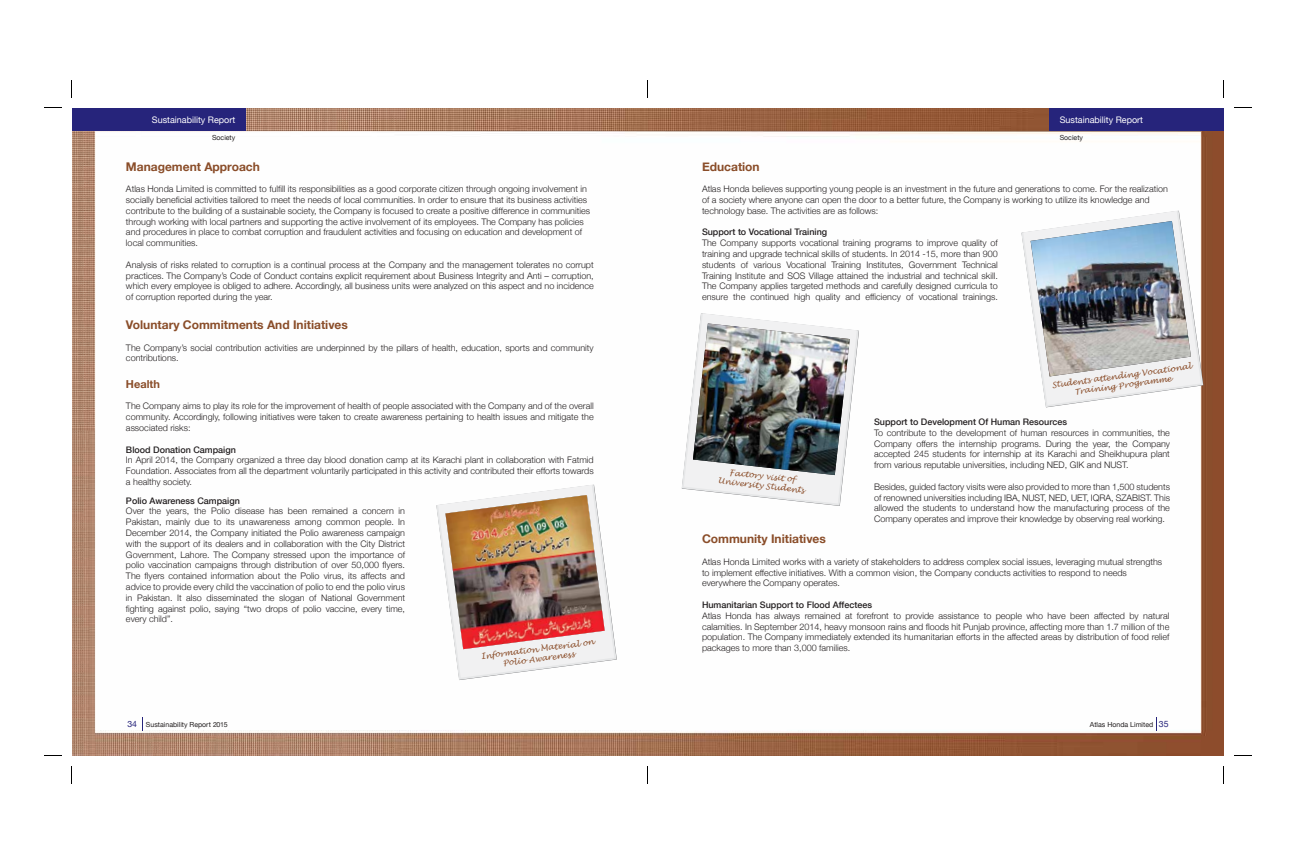
<style>
.page{position:relative;width:1296px;height:864px;background:#fff}
.page>*{position:absolute;margin:0;border:0;box-sizing:border-box;transform-origin:0 0}
.t1{font:700 12px "Helvetica Neue";color:#8a4d29}
.t2{font:700 11px "Helvetica Neue";color:#8a4d29}
.t3{font:300 9px/10.8px "Helvetica Neue";color:#231f20}
.t4{font:9px "Helvetica Neue";color:#fff}
.t5{font:italic 8px/9.6px "Lucida Handwriting";color:#8a4d29;text-align:center}
.t6{font:7px "Helvetica Neue";color:#231f20}
.s1{font-weight:500}
.s2{font-size:8.7px;color:#26247b}
</style>
<div class="page">
<img style="left:72px;top:108px;width:1152px;height:648px">
<svg style="left:436px;top:485px;width:181px;height:195px"></svg>
<img style="left:445px;top:495px;width:160px;height:154px">
<svg style="left:1021px;top:211px;width:182px;height:196px"></svg>
<img style="left:1031px;top:221px;width:160px;height:155px">
<svg style="left:682px;top:313px;width:177px;height:193px"></svg>
<img style="left:693px;top:323px;width:157px;height:152px">
<svg style="left:142px;top:717px;width:1px;height:13px"></svg>
<svg style="left:1156px;top:717px;width:1px;height:13px"></svg>
<div style="left:1050px;top:108px;width:174px;height:23px;background:#26247b"></div>
<div style="left:72px;top:108px;width:173px;height:23px;background:#26247b"></div>
<p class="t4" style="left:152px;top:115px;width:85px">Sustainability Report</p>
<p class="t6" style="left:212px;top:133px;width:25px">Society</p>
<p class="t1" style="left:126px;top:159px;width:135px">Management Approach</p>
<p class="t3" style="left:126px;top:183px;width:466px">Atlas Honda Limited is committed to fulfill its responsibilities as a good corporate citizen through ongoing involvement in socially beneficial activities tailored to meet the needs of local communities. In order to ensure that its business activities contribute to the building of a sustainable society, the Company is focused to create a positive difference in communities through working with local partners and supporting the active involvement of its employees. The Company has policies and procedures in place to combat corruption and fraudulent activities and focusing on education and development of local communities.</p>
<p class="t3" style="left:126px;top:259px;width:469px;text-align:justify">Analysis of risks related to corruption is a continual process at the Company and the management tolerates no corrupt practices. The Company’s Code of Conduct contains explicit requirement about Business Integrity and Anti – corruption, which every employee is obliged to adhere. Accordingly, all business units were analyzed on this aspect and no incidence of corruption reported during the year.</p>
<p class="t1" style="left:126px;top:317px;width:223px">Voluntary Commitments And Initiatives</p>
<p class="t3" style="left:126px;top:342px;width:469px">The Company’s social contribution activities are underpinned by the pillars of health, education, sports and community contributions.</p>
<p class="t2" style="left:126px;top:377px;width:36px">Health</p>
<p class="t3" style="left:126px;top:401px;width:469px;text-align:justify">The Company aims to play its role for the improvement of health of people associated with the Company and of the overall community. Accordingly, following initiatives were taken to create awareness pertaining to health issues and mitigate the associated risks:</p>
<p class="t3" style="left:126px;top:444px;width:469px"><span class="s1">Blood Donation Campaign<br></span>In April 2014, the Company organized a three day blood donation camp at its Karachi plant in collaboration with Fatmid Foundation. Associates from all the department voluntarily participated in this activity and contributed their efforts towards a healthy society.</p>
<p class="t3" style="left:126px;top:495px;width:281px"><span class="s1">Polio Awareness Campaign<br></span>Over the years, the Polio disease has been remained a concern in Pakistan, mainly due to its unawareness among common people. In December 2014, the Company initiated the Polio awareness campaign with the support of its dealers and in collaboration with the City District Government, Lahore. The Company stressed upon the importance of polio vaccination campaigns through distribution of over 50,000 flyers.<br>The flyers contained information about the Polio virus, its affects and advice to provide every child the vaccination of polio to end the polio virus in Pakistan. It also disseminated the slogan of National Government fighting against polio, saying “two drops of polio vaccine, every time, every child”.</p>
<p class="t5" style="left:481px;top:651px;width:115px;rotate:-7deg">Information Material on<br>Polio Awareness</p>
<p class="t4" style="left:1060px;top:115px;width:85px">Sustainability Report</p>
<p class="t6" style="left:1060px;top:133px;width:25px">Society</p>
<p class="t1" style="left:702px;top:159px;width:59px">Education</p>
<p class="t3" style="left:702px;top:183px;width:467px">Atlas Honda believes supporting young people is an investment in the future and generations to come. For the realization of a society where anyone can open the door to a better future, the Company is working to utilize its knowledge and technology base. The activities are as follows:</p>
<p class="t3" style="left:702px;top:227px;width:297px"><span class="s1">Support to Vocational Training<br></span>The Company supports vocational training programs to improve quality of training and upgrade technical skills of students. In 2014 -15, more than 900 students of various Vocational Training Institutes, Government Technical Training Institute and SOS Village attained the industrial and technical skill.<br>The Company applies targeted methods and carefully designed curricula to ensure the continued high quality and efficiency of vocational trainings.</p>
<p class="t5" style="left:1051px;top:381px;width:142px;rotate:-8deg">Students attending Vocational<br>Training Programme</p>
<p class="t5" style="left:720px;top:467px;width:88px;rotate:6deg">Factory visit of<br>University Students</p>
<p class="t3" style="left:874px;top:416px;width:297px"><span class="s1">Support to Development Of Human Resources<br></span>To contribute to the development of human resources in communities, the Company offers the internship programs. During the year, the Company accepted 245 students for internship at its Karachi and Sheikhupura plant from various reputable universities, including NED, GIK and NUST.</p>
<p class="t3" style="left:874px;top:481px;width:297px;text-align:justify">Besides, guided factory visits were also provided to more than 1,500 students of renowned universities including IBA, NUST, NED, UET, IQRA, SZABIST. This allowed the students to understand how the manufacturing process of the Company operates and improve their knowledge by observing real working.</p>
<p class="t1" style="left:702px;top:532px;width:125px">Community Initiatives</p>
<p class="t3" style="left:702px;top:556px;width:462px">Atlas Honda Limited works with a variety of stakeholders to address complex social issues, leveraging mutual strengths to implement effective initiatives. With a common vision, the Company conducts activities to respond to needs everywhere the Company operates.</p>
<p class="t3" style="left:702px;top:599px;width:469px"><span class="s1">Humanitarian Support to Flood Affectees<br></span>Atlas Honda has always remained at forefront to provide assistance to people who have been affected by natural calamities. In September 2014, heavy monsoon rains and floods hit Punjab province, affecting more than 1.7 million of the population. The Company immediately extended its humanitarian efforts in the affected areas by distribution of food relief packages to more than 3,000 families.</p>
<p class="t6" style="left:127px;top:720px;width:102px"><span class="s2">34</span> Sustainability Report 2015</p>
<p class="t6" style="left:1090px;top:720px;width:80px">Atlas Honda Limited <span class="s2">35</span></p>
</div>
